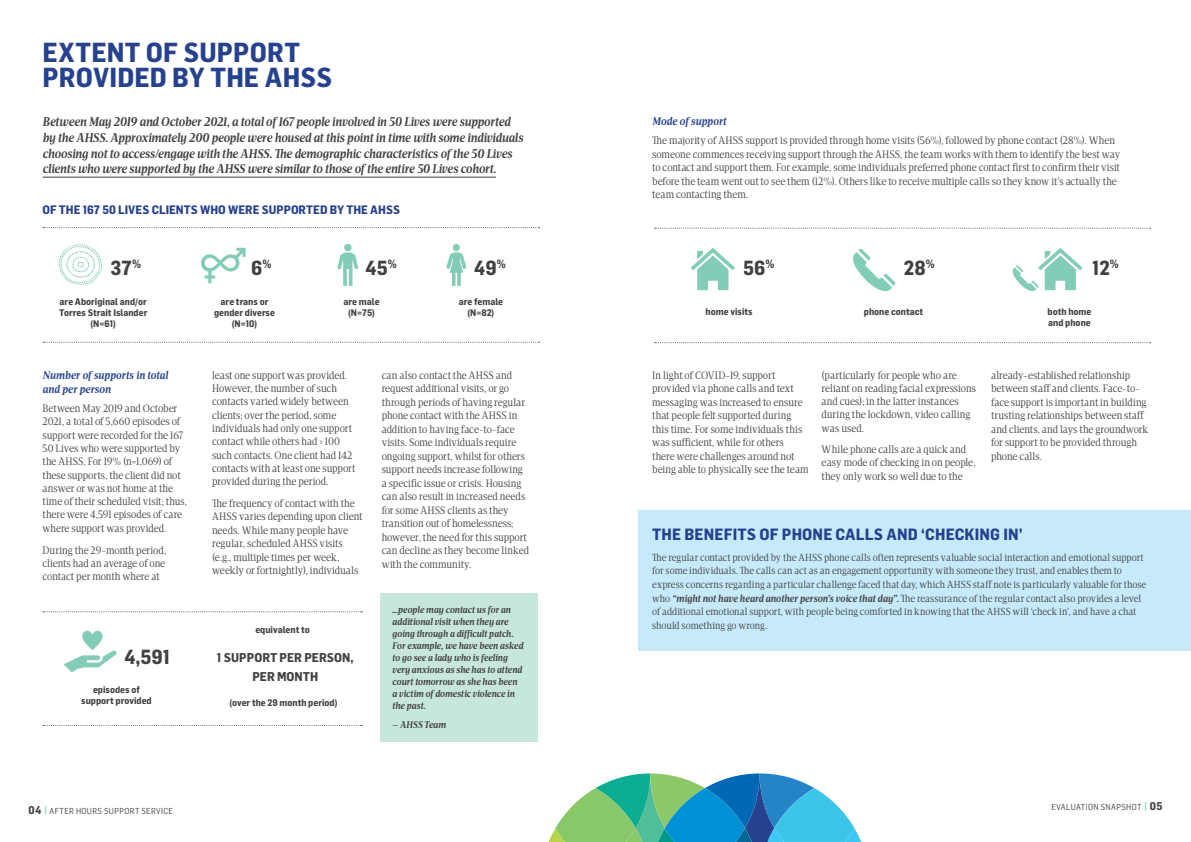
<style>
.page{position:relative;width:1191px;height:842px;background:#fff}
.page>*{position:absolute;margin:0;border:0;box-sizing:border-box;transform-origin:0 0}
.t1{font:700 27px/25px "Flama Semicondensed";letter-spacing:.005em;color:#26418d}
.t2{font:700 20px "Flama Semicondensed";color:#414042}
.t3{font:700 16px "Flama Semicondensed";letter-spacing:.01em;color:#26418d}
.t4{font:italic 700 13px/15.6px "Apud";letter-spacing:-.005em;color:#414042}
.t5{font:700 12.5px/19.5px "Flama Semicondensed";color:#414042;text-align:center}
.t6{font:700 12px "Flama Semicondensed";color:#26418d}
.t7{font:italic 700 11.5px/13.8px "Apud";letter-spacing:.005em;color:#26418d}
.t8{font:11px/13.5px "Apud";color:#414042}
.t9{font:10.5px/13.7px "Apud";color:#414042}
.t10{font:italic 700 10px/12px "Apud";letter-spacing:.005em;color:#414042}
.t11{font:700 9.4px/11px "Flama Semicondensed";color:#414042;text-align:center}
.t12{font:8.5px "Flama Semicondensed";letter-spacing:.04em;color:#414042}
.s1{font-weight:700;font-style:italic}
.s2{font-weight:700;font-size:11px}
.s3{font-weight:700;font-size:11px;color:#83cdb8}
</style>
<div class="page">
<svg style="left:548px;top:773px;width:313px;height:69px"></svg>
<hr style="left:43px;top:177px;width:453px;height:1px;background:#414042">
<div style="left:381px;top:594px;width:157px;height:148px;background:#c7e6dc"></div>
<svg style="left:43px;top:227px;width:496px;height:1px"></svg>
<svg style="left:43px;top:342px;width:496px;height:1px"></svg>
<svg style="left:59px;top:244px;width:43px;height:41px"></svg>
<svg style="left:201px;top:248px;width:45px;height:35px"></svg>
<div style="left:453px;top:244px;width:7px;height:7px;background:#83cdb8;border-radius:50%"></div>
<svg style="left:446px;top:252px;width:20px;height:34px"></svg>
<svg style="left:337px;top:252px;width:21px;height:34px"></svg>
<div style="left:344px;top:244px;width:7px;height:7px;background:#83cdb8;border-radius:50%"></div>
<svg style="left:43px;top:611px;width:319px;height:1px"></svg>
<svg style="left:43px;top:725px;width:319px;height:1px"></svg>
<svg style="left:64px;top:630px;width:52px;height:43px"></svg>
<svg style="left:654px;top:228px;width:496px;height:1px"></svg>
<svg style="left:654px;top:342px;width:496px;height:1px"></svg>
<svg style="left:691px;top:248px;width:44px;height:42px"></svg>
<svg style="left:853px;top:249px;width:42px;height:42px"></svg>
<svg style="left:1012px;top:248px;width:70px;height:43px"></svg>
<div style="left:638px;top:510px;width:553px;height:140px;background:#c7eafb"></div>
<h1 class="t1" style="left:43px;top:39px;width:291px">EXTENT OF SUPPORT<br>PROVIDED BY THE AHSS</h1>
<p class="t4" style="left:43px;top:114px;width:482px">Between May 2019 and October 2021, a total of 167 people involved in 50 Lives were supported by the AHSS. Approximately 200 people were housed at this point in time with some individuals choosing not to access/engage with the AHSS. The demographic characteristics of the 50 Lives clients who were supported by the AHSS were similar to those of the entire 50 Lives cohort.</p>
<p class="t7" style="left:652px;top:115px;width:76px">Mode of support</p>
<p class="t8" style="left:652px;top:134px;width:469px">The majority of AHSS support is provided through home visits (56%), followed by phone contact (28%). When someone commences receiving support through the AHSS, the team works with them to identify the best way to contact and support them. For example, some individuals preferred phone contact first to confirm their visit before the team went out to see them (12%). Others like to receive multiple calls so they know it’s actually the team contacting them.</p>
<p class="t6" style="left:43px;top:202px;width:359px">OF THE 167 50 LIVES CLIENTS WHO WERE SUPPORTED BY THE AHSS</p>
<h2 class="t2" style="left:110px;top:254px;width:32px">37<sup>%</sup></h2>
<h2 class="t2" style="left:251px;top:254px;width:22px">6<sup>%</sup></h2>
<h2 class="t2" style="left:474px;top:254px;width:33px">49<sup>%</sup></h2>
<h2 class="t2" style="left:365px;top:254px;width:33px">45<sup>%</sup></h2>
<p class="t11" style="left:59px;top:295px;width:90px">are Aboriginal and/or<br>Torres Strait Islander (N=61)</p>
<p class="t11" style="left:214px;top:295px;width:62px">are trans or gender diverse (N=10)</p>
<p class="t11" style="left:343px;top:295px;width:38px">are male (N=75)</p>
<p class="t11" style="left:459px;top:295px;width:46px">are female (N=82)</p>
<h2 class="t2" style="left:743px;top:255px;width:33px">56<sup>%</sup></h2>
<h2 class="t2" style="left:1092px;top:255px;width:28px">12<sup>%</sup></h2>
<p class="t11" style="left:864px;top:306px;width:61px">phone contact</p>
<h2 class="t2" style="left:904px;top:255px;width:32px">28<sup>%</sup></h2>
<p class="t11" style="left:705px;top:306px;width:49px">home visits</p>
<p class="t11" style="left:1047px;top:306px;width:45px;text-align:left">both home and phone</p>
<p class="t7" style="left:43px;top:368px;width:127px">Number of supports in total and per person</p>
<p class="t8" style="left:43px;top:402px;width:146px">Between May 2019 and October<br>2021, a total of 5,660 episodes of support were recorded for the 167<br>50 Lives who were supported by the AHSS. For 19% (n=1,069) of these supports, the client did not answer or was not home at the time of their scheduled visit; thus, there were 4,591 episodes of care where support was provided.</p>
<p class="t8" style="left:43px;top:543px;width:125px;text-align:justify">During the 29-month period, clients had an average of one contact per month where at</p>
<h2 class="t2" style="left:124px;top:644px;width:48px">4,591</h2>
<p class="t11" style="left:81px;top:684px;width:72px">episodes of support provided</p>
<p class="t8" style="left:212px;top:369px;width:145px">least one support was provided.<br>However, the number of such contacts varied widely between clients; over the period, some individuals had only one support contact while others had &gt; 100 such contacts. One client had 142 contacts with at least one support provided during the period.</p>
<p class="t8" style="left:212px;top:497px;width:152px">The frequency of contact with the AHSS varies depending upon client needs. While many people have regular, scheduled AHSS visits (e.g., multiple times per week, weekly or fortnightly), individuals</p>
<p class="t11" style="left:255px;top:624px;width:56px">equivalent to</p>
<p class="t5" style="left:217px;top:647px;width:138px">1 SUPPORT PER PERSON,<br>PER MONTH</p>
<p class="t11" style="left:229px;top:697px;width:109px">(over the 29 month period)</p>
<p class="t8" style="left:382px;top:368px;width:149px">can also contact the AHSS and request additional visits, or go through periods of having regular phone contact with the AHSS in addition to having face-to-face visits. Some individuals require ongoing support, whilst for others support needs increase following a specific issue or crisis. Housing can also result in increased needs for some AHSS clients as they transition out of homelessness; however, the need for this support can decline as they become linked with the community.</p>
<p class="t8" style="left:652px;top:368px;width:158px">In light of COVID-19, support provided via phone calls and text messaging was increased to ensure that people felt supported during this time. For some individuals this was sufficient, while for others there were challenges around not being able to physically see the team</p>
<p class="t8" style="left:821px;top:369px;width:156px;line-height:13.2px">(particularly for people who are reliant on reading facial expressions and cues); in the latter instances during the lockdown, video calling was used.</p>
<p class="t8" style="left:991px;top:368px;width:159px">already-established relationship between staff and clients. Face-to&shy;face support is important in building trusting relationships between staff and clients, and lays the groundwork for support to be provided through phone calls.</p>
<p class="t8" style="left:821px;top:443px;width:155px;line-height:13.2px">While phone calls are a quick and easy mode of checking in on people, they only work so well due to the</p>
<h3 class="t3" style="left:652px;top:523px;width:372px">THE BENEFITS OF PHONE CALLS AND ‘CHECKING IN’</h3>
<p class="t9" style="left:652px;top:550px;width:495px">The regular contact provided by the AHSS phone calls often represents valuable social interaction and emotional support for some individuals. The calls can act as an engagement opportunity with someone they trust, and enables them to express concerns regarding a particular challenge faced that day, which AHSS staff note is particularly valuable for those who <span class="s1">“might not have heard another person’s voice that day”.</span> The reassurance of the regular contact also provides a level of additional emotional support, with people being comforted in knowing that the AHSS will ‘check in’, and have a chat should something go wrong.</p>
<p class="t10" style="left:392px;top:603px;width:132px">…people may contact us for an additional visit when they are going through a difficult patch.<br>For example, we have been asked to go see a lady who is feeling very anxious as she has to attend court tomorrow as she has been a victim of domestic violence in the past.</p>
<p class="t10" style="left:392px;top:718px;width:55px">– AHSS Team</p>
<p class="t12" style="left:28px;top:805px;width:146px"><span class="s2">04</span> <span class="s3">|</span> AFTER HOURS SUPPORT SERVICE</p>
<p class="t12" style="left:1051px;top:801px;width:113px">EVALUATION SNAPSHOT <span class="s3">|</span> <span class="s2">05</span></p>
</div>
